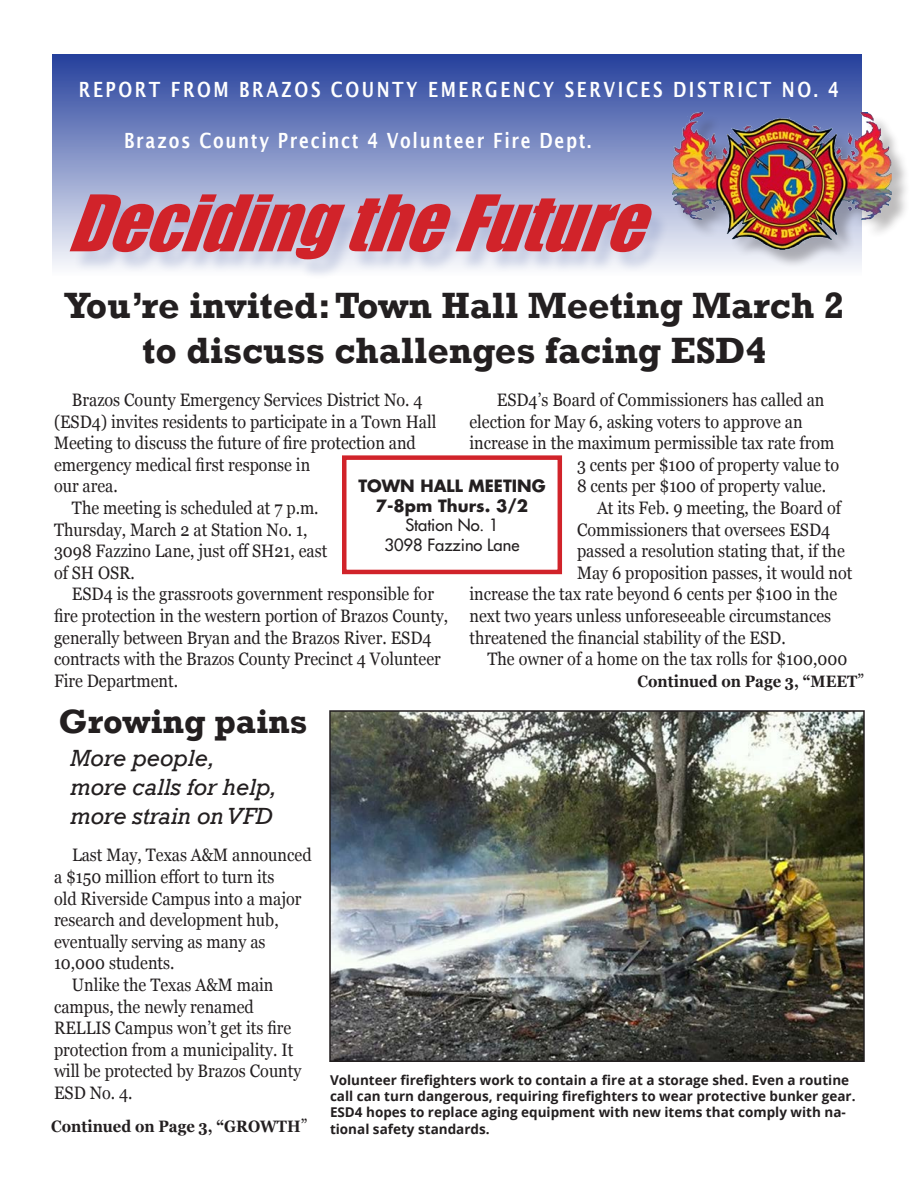
<style>
.page{position:relative;width:918px;height:1188px;background:#fff}
.page>*{position:absolute;margin:0;border:0;box-sizing:border-box;transform-origin:0 0}
.t1{font:italic 72px "Impact";color:#d1232a}
.t2{font:700 37.5px/45px "Rockwell";color:#231f20;text-align:center}
.Head{font:700 34.5px "Rockwell";color:#231f20}
.Head-2{font:italic 24px "Rockwell";color:#231f20}
.t3{font:600 21px "Lucida Sans";letter-spacing:.15em;color:#fff;scale:.8 1}
.t4{font:600 21px "Lucida Sans";letter-spacing:.1em;color:#fff;scale:.8 1}
.Paragraph_Style_1{font:18px/21.6px "Georgia";color:#231f20;scale:.9 1}
.body{font:18px/21.6px "Georgia";color:#231f20;scale:.9 1}
.t5{font:700 16.5px "Georgia";color:#231f20;scale:.9 1}
.t6{font:700 16.5px "Futura";color:#231f20}
.t7{font:16.5px "Futura";color:#231f20}
.t8{font:700 13.5px/16.2px "Open Sans";color:#231f20}
.s1{font-weight:400;font-size:18px}
</style>
<div class="page">
<div style="left:52px;top:54px;width:810px;height:221px;background:linear-gradient(to bottom,#243f9b,#fcfcfd)"></div>
<div style="left:73px;top:200px;width:596px;height:81px;background:#253f8e;opacity:.15"></div>
<div style="left:342px;top:455px;width:220px;height:119px;border:4px solid #d1232a"></div>
<div style="left:675px;top:115px;width:235px;height:153px;background:#231f20;opacity:.3"></div>
<img style="left:672px;top:112px;width:220px;height:137px">
<img style="left:332px;top:713px;width:530px;height:346px">
<div style="left:329px;top:710px;width:536px;height:352px;border:2px solid #231f20"></div>
<p class="t3" style="left:79px;top:78px;width:952px">REPORT FROM BRAZOS COUNTY EMERGENCY SERVICES DISTRICT NO. 4</p>
<p class="t4" style="left:124px;top:128px;width:586px">Brazos County Precinct 4 Volunteer Fire Dept.</p>
<p class="t1" style="left:67px;top:167px;width:615px">DecidingtheFuture</p>
<p class="t2" style="left:64px;top:282px;width:782px">You’re invited: Town Hall Meeting March 2 to discuss challenges facing ESD4</p>
<p class="Paragraph_Style_1" style="left:497px;top:388px;width:366px">ESD4’s Board of Commissioners has called an</p>
<p class="Paragraph_Style_1" style="left:469px;top:410px;width:372px">election for May 6, asking voters to approve an</p>
<p class="Paragraph_Style_1" style="left:469px;top:431px;width:407px">increase in the maximum permissible tax rate from</p>
<p class="Paragraph_Style_1" style="left:577px;top:453px;width:293px">3 cents per $100 of property value to</p>
<p class="Paragraph_Style_1" style="left:577px;top:475px;width:278px">8 cents per $100 of property value.</p>
<p class="Paragraph_Style_1" style="left:597px;top:496px;width:273px">At its Feb. 9 meeting, the Board of</p>
<p class="Paragraph_Style_1" style="left:577px;top:518px;width:283px">Commissioners that oversees ESD4</p>
<p class="Paragraph_Style_1" style="left:577px;top:539px;width:299px">passed a resolution stating that, if the</p>
<p class="Paragraph_Style_1" style="left:577px;top:561px;width:308px">May 6 proposition passes, it would not</p>
<p class="Paragraph_Style_1" style="left:469px;top:583px;width:410px">increase the tax rate beyond 6 cents per $100 in the</p>
<p class="Paragraph_Style_1" style="left:469px;top:604px;width:404px">next two years unless unforeseeable circumstances</p>
<p class="Paragraph_Style_1" style="left:469px;top:626px;width:353px">threatened the financial stability of the ESD.</p>
<p class="Paragraph_Style_1" style="left:488px;top:647px;width:401px">The owner of a home on the tax rolls for $100,000</p>
<p class="Paragraph_Style_1" style="left:54px;top:388px;width:426px;text-indent:18px">Brazos County Emergency Services District No. 4 (ESD4) invites residents to participate in a Town Hall Meeting to discuss the future of fire protection and emergency medical first response in<br>our area.</p>
<p class="Paragraph_Style_1" style="left:54px;top:496px;width:305px;text-indent:18px">The meeting is scheduled at 7 p.m.<br>Thursday, March 2 at Station No. 1,<br>3098 Fazzino Lane, just off SH21, east of SH OSR.</p>
<p class="Paragraph_Style_1" style="left:54px;top:583px;width:440px;text-indent:18px">ESD4 is the grassroots government responsible for fire protection in the western portion of Brazos County, generally between Bryan and the Brazos River. ESD4 contracts with the Brazos County Precinct 4 Volunteer Fire Department.</p>
<p class="t6" style="left:358px;top:474px;width:189px">TOWN HALL MEETING</p>
<p class="t6" style="left:376px;top:494px;width:154px">7-8pm Thurs. 3/2</p>
<p class="t7" style="left:405px;top:514px;width:95px">Station No. 1</p>
<p class="t7" style="left:385px;top:534px;width:136px">3098 Fazzino Lane</p>
<p class="t5" style="left:638px;top:669px;width:253px">Continued on Page 3, “MEET<span class="s1">”</span></p>
<p class="Head" style="left:59px;top:701px;width:250px">Growing pains</p>
<p class="Head-2" style="left:70px;top:744px;width:146px">More people,</p>
<p class="Head-2" style="left:70px;top:773px;width:208px">more calls for help,</p>
<p class="Head-2" style="left:70px;top:802px;width:204px">more strain on VFD</p>
<p class="body" style="left:54px;top:844px;width:288px;text-indent:18px">Last May, Texas A&amp;M announced a $150 million effort to turn its<br>old Riverside Campus into a major research and development hub, eventually serving as many as<br>10,000 students.</p>
<p class="body" style="left:54px;top:973px;width:276px;text-indent:18px">Unlike the Texas A&amp;M main campus, the newly renamed<br>RELLIS Campus won’t get its fire protection from a municipality. It will be protected by Brazos County<br>ESD No. 4.</p>
<p class="t5" style="left:51px;top:1114px;width:286px">Continued on Page 3, “GROWTH<span class="s1">”</span></p>
<p class="t8" style="left:330px;top:1072px;width:527px">Volunteer firefighters work to contain a fire at a storage shed. Even a routine call can turn dangerous, requiring firefighters to wear protective bunker gear.<br>ESD4 hopes to replace aging equipment with new items that comply with na&shy;tional safety standards.</p>
</div>
